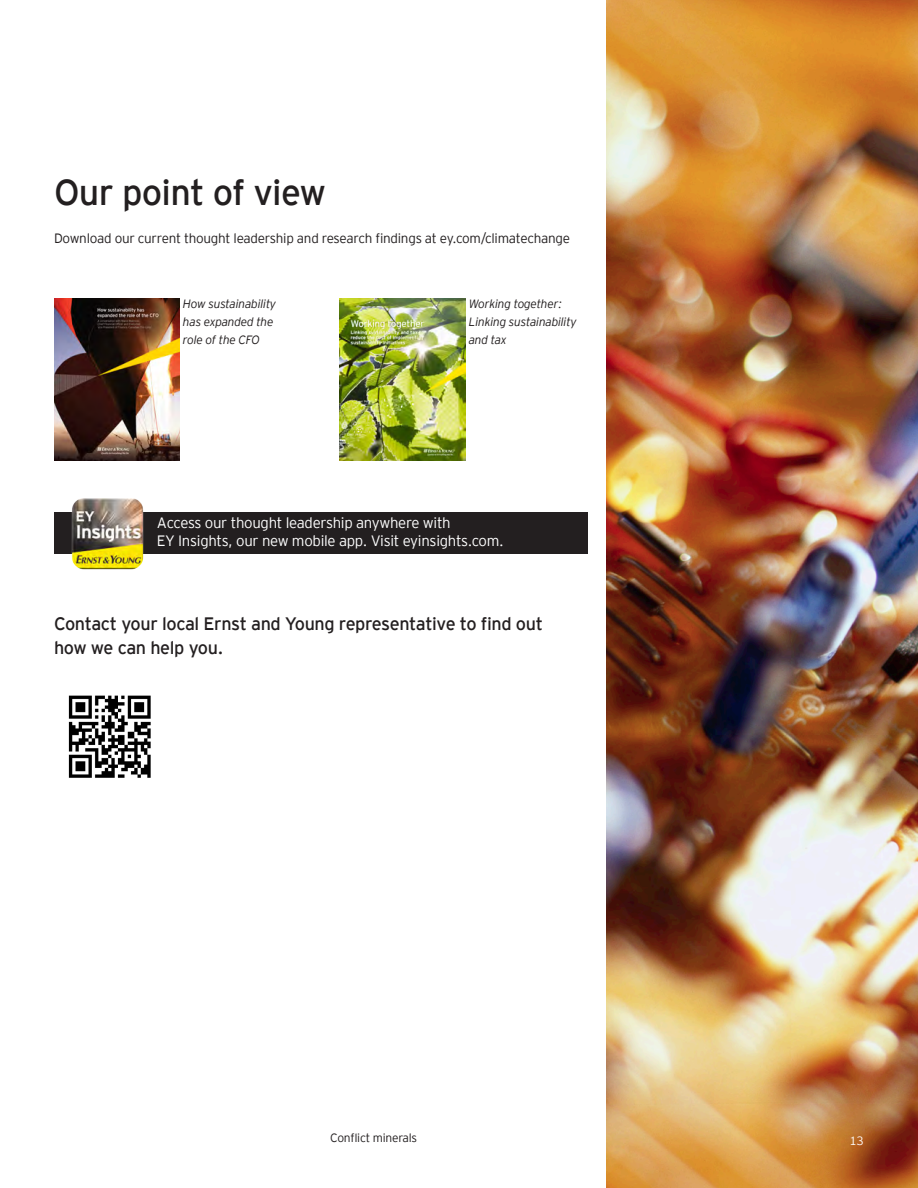
<style>
.page{position:relative;width:918px;height:1188px;background:#fff}
.page>*{position:absolute;margin:0;border:0;box-sizing:border-box;transform-origin:0 0}
.Headline_1{font:36px "EY Interstate";letter-spacing:-.02em;color:#231f20}
.Headline_4{font:18px/24px "EY Interstate";letter-spacing:-.02em;color:#231f20}
.t1{font:300 15px/18px "EY Interstate";letter-spacing:-.02em;color:#fff}
.Body_copy{font:300 13.5px "EY Interstate";letter-spacing:-.02em;color:#231f20}
.t2{font:italic 300 12px/18px "EY Interstate";letter-spacing:-.02em;color:#231f20}
.t3{font:300 12px "EY Interstate";letter-spacing:-.02em;color:#231f20}
.t4{font:300 12px "EY Interstate";color:#fff}
</style>
<div class="page">
<img style="left:607px;top:0;width:311px;height:1188px">
<img style="left:54px;top:298px;width:125px;height:162px">
<img style="left:340px;top:298px;width:125px;height:162px">
<div style="left:54px;top:513px;width:534px;height:41px;background:#231f20"></div>
<img style="left:68px;top:498px;width:81px;height:72px">
<img style="left:68px;top:695px;width:83px;height:83px">
<p class="Headline_1" style="left:54px;top:166px;width:274px">Our point of view</p>
<p class="Body_copy" style="left:54px;top:228px;width:518px">Download our current thought leadership and research findings at ey.com/climatechange</p>
<p class="t2" style="left:183px;top:294px;width:95px">How sustainability has expanded the role of the CFO</p>
<p class="t2" style="left:469px;top:294px;width:109px">Working together:<br>Linking sustainability and tax</p>
<p class="t1" style="left:157px;top:513px;width:349px">Access our thought leadership anywhere with<br>EY Insights, our new mobile app. Visit eyinsights.com.</p>
<p class="Headline_4" style="left:54px;top:611px;width:490px">Contact your local Ernst and Young representative to find out how we can help you.</p>
<p class="t3" style="left:330px;top:1129px;width:88px">Conflict minerals</p>
<p class="t4" style="left:849px;top:1132px;width:16px">13</p>
</div>
